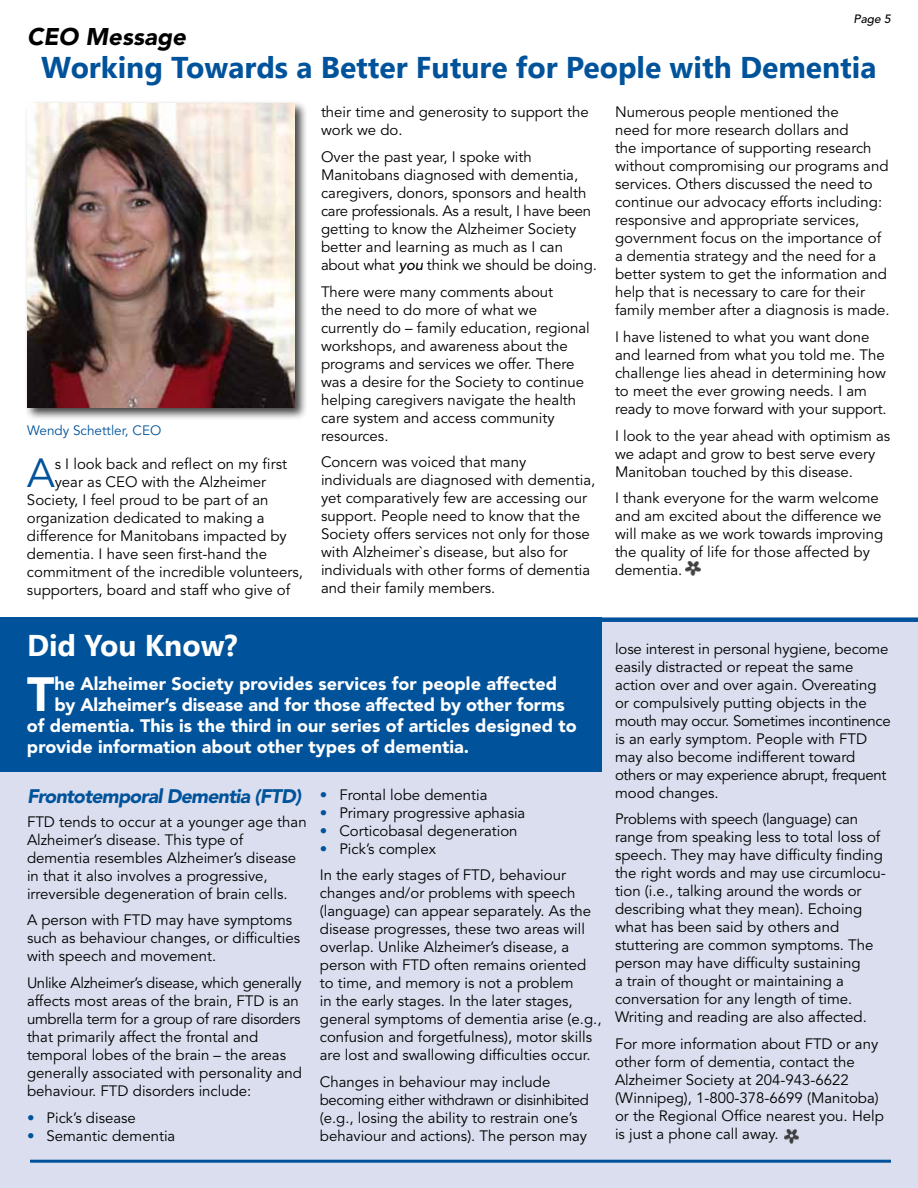
<style>
.page{position:relative;width:918px;height:1188px;background:#fff}
.page>*{position:absolute;margin:0;border:0;box-sizing:border-box;transform-origin:0 0}
.t1{font:900 47.7px "Avenir LT Std";color:#fff}
.t2{font:40.35px "Avenir LT Std";color:#00539b}
.t3{font:700 30px "Segoe UI";color:#00539b}
.t4{font:700 30px "Segoe UI";color:#fff}
.t5{font:italic 900 24px "Avenir LT Std";color:#000}
.t6{font:italic 900 19.5px "Avenir LT Std";letter-spacing:-.04em;color:#00539b}
.t7{font:900 18px "Avenir LT Std";color:#fff}
.t8{font:15px/18px "Avenir LT Std";color:#000}
.t9{font:13.5px "Avenir LT Std";color:#00539b}
.t10{font:italic 500 12px "Avenir LT Std";color:#000}
.s1{font-weight:500;font-style:italic}
.s2{color:#00539b}
</style>
<div class="page">
<div style="left:0;top:622px;width:918px;height:566px;background:#dadeee"></div>
<hr style="left:30px;top:1160px;width:861px;height:3px;background:#00539b">
<div style="left:0;top:617px;width:602px;height:155px;background:#00539b"></div>
<div style="left:594px;top:617px;width:324px;height:5px;background:#00539b"></div>
<img style="left:784px;top:1129px;width:15px;height:14px">
<div style="left:24px;top:100px;width:284px;height:321px;background:#000;opacity:.75"></div>
<img style="left:27px;top:103px;width:267px;height:304px">
<img style="left:686px;top:562px;width:14px;height:14px">
<p class="t10" style="left:854px;top:11px;width:39px">Page 5</p>
<h3 class="t5" style="left:27px;top:22px;width:161px">CEO Message</h3>
<h3 class="t3" style="left:41px;top:46px;width:837px">Working Towards a Better Future for People with Dementia</h3>
<p class="t9" style="left:27px;top:423px;width:136px">Wendy Schettler, CEO</p>
<h2 class="t2" style="left:27px;top:449px;width:29px">A</h2>
<p class="t8" style="left:55px;top:455px;width:234px">s I look back and reflect on my first</p>
<p class="t8" style="left:55px;top:473px;width:213px">year as CEO with the Alzheimer</p>
<p class="t8" style="left:27px;top:491px;width:243px">Society, I feel proud to be part of an</p>
<p class="t8" style="left:27px;top:509px;width:239px">organization dedicated to making a</p>
<p class="t8" style="left:27px;top:527px;width:261px">difference for Manitobans impacted by</p>
<p class="t8" style="left:27px;top:545px;width:242px">dementia. I have seen first-hand the</p>
<p class="t8" style="left:27px;top:563px;width:278px">commitment of the incredible volunteers,</p>
<p class="t8" style="left:27px;top:581px;width:265px">supporters, board and staff who give of</p>
<p class="t8" style="left:321px;top:104px;width:269px">their time and generosity to support the work we do.</p>
<p class="t8" style="left:321px;top:148px;width:277px">Over the past year, I spoke with Manitobans diagnosed with dementia, caregivers, donors, sponsors and health care professionals. As a result, I have been getting to know the Alzheimer Society better and learning as much as I can about what <span class="s1">you</span> think we should be doing.</p>
<p class="t8" style="left:321px;top:283px;width:270px">There were many comments about<br>the need to do more of what we currently do – family education, regional workshops, and awareness about the programs and services we offer. There was a desire for the Society to continue helping caregivers navigate the health care system and access community resources.</p>
<p class="t8" style="left:321px;top:454px;width:276px">Concern was voiced that many individuals are diagnosed with dementia, yet comparatively few are accessing our support. People need to know that the Society offers services not only for those with Alzheimer`s disease, but also for individuals with other forms of dementia and their family members.</p>
<h3 class="t4" style="left:27px;top:624px;width:212px">Did You Know?</h3>
<h1 class="t1" style="left:27px;top:666px;width:28px">T</h1>
<p class="t7" style="left:54px;top:673px;width:504px">he Alzheimer Society provides services for people affected</p>
<p class="t7" style="left:54px;top:694px;width:512px">by Alzheimer’s disease and for those affected by other forms</p>
<p class="t7" style="left:27px;top:715px;width:551px">of dementia. This is the third in our series of articles designed to</p>
<p class="t7" style="left:27px;top:736px;width:444px">provide information about other types of dementia.</p>
<h3 class="t6" style="left:27px;top:785px;width:276px">Frontotemporal Dementia (FTD)</h3>
<p class="t8" style="left:27px;top:813px;width:281px">FTD tends to occur at a younger age than Alzheimer’s disease. This type of dementia resembles Alzheimer’s disease in that it also involves a progressive, irreversible degeneration of brain cells.</p>
<p class="t8" style="left:27px;top:911px;width:275px">A person with FTD may have symptoms such as behaviour changes, or difficulties with speech and movement.</p>
<p class="t8" style="left:27px;top:974px;width:276px">Unlike Alzheimer’s disease, which generally affects most areas of the brain, FTD is an umbrella term for a group of rare disorders that primarily affect the frontal and temporal lobes of the brain – the areas generally associated with personality and behaviour. FTD disorders include:</p>
<p class="t8" style="left:27px;top:1109px;width:110px"><span class="s2">•</span> Pick’s disease</p>
<p class="t8" style="left:27px;top:1127px;width:150px"><span class="s2">•</span> Semantic dementia</p>
<p class="t8" style="left:320px;top:786px;width:169px"><span class="s2">•</span> Frontal lobe dementia</p>
<p class="t8" style="left:320px;top:804px;width:207px"><span class="s2">•</span> Primary progressive aphasia</p>
<p class="t8" style="left:320px;top:822px;width:199px"><span class="s2">•</span> Corticobasal degeneration</p>
<p class="t8" style="left:320px;top:836px;width:248px;line-height:26.7px"><span class="s2">•</span> Pick’s complex<br>In the early stages of FTD, behaviour</p>
<p class="t8" style="left:320px;top:885px;width:283px">changes and/or problems with speech (language) can appear separately. As the disease progresses, these two areas will overlap. Unlike Alzheimer’s disease, a person with FTD often remains oriented to time, and memory is not a problem<br>in the early stages. In the later stages, general symptoms of dementia arise (e.g., confusion and forgetfulness), motor skills are lost and swallowing difficulties occur.</p>
<p class="t8" style="left:320px;top:1073px;width:271px">Changes in behaviour may include becoming either withdrawn or disinhibited (e.g., losing the ability to restrain one’s behaviour and actions). The person may</p>
<p class="t8" style="left:615px;top:104px;width:276px">Numerous people mentioned the<br>need for more research dollars and<br>the importance of supporting research without compromising our programs and services. Others discussed the need to continue our advocacy efforts including: responsive and appropriate services, government focus on the importance of a dementia strategy and the need for a better system to get the information and help that is necessary to care for their family member after a diagnosis is made.</p>
<p class="t8" style="left:615px;top:328px;width:273px">I have listened to what you want done and learned from what you told me. The challenge lies ahead in determining how to meet the ever growing needs. I am ready to move forward with your support.</p>
<p class="t8" style="left:615px;top:427px;width:277px">I look to the year ahead with optimism as we adapt and grow to best serve every<br>Manitoban touched by this disease.</p>
<p class="t8" style="left:615px;top:490px;width:270px">I thank everyone for the warm welcome and am excited about the difference we will make as we work towards improving the quality of life for those affected by dementia.</p>
<p class="t8" style="left:615px;top:640px;width:277px">lose interest in personal hygiene, become easily distracted or repeat the same action over and over again. Overeating or compulsively putting objects in the mouth may occur. Sometimes incontinence is an early symptom. People with FTD may also become indifferent toward others or may experience abrupt, frequent mood changes.</p>
<p class="t8" style="left:615px;top:810px;width:272px">Problems with speech (language) can range from speaking less to total loss of speech. They may have difficulty finding the right words and may use circumlocu&shy;tion (i.e., talking around the words or describing what they mean). Echoing what has been said by others and stuttering are common symptoms. The person may have difficulty sustaining<br>a train of thought or maintaining a conversation for any length of time.<br>Writing and reading are also affected.</p>
<p class="t8" style="left:615px;top:1035px;width:270px">For more information about FTD or any other form of dementia, contact the Alzheimer Society at 204-943-6622 (Winnipeg), 1-800-378-6699 (Manitoba) or the Regional Office nearest you. Help is just a phone call away.</p>
</div>
